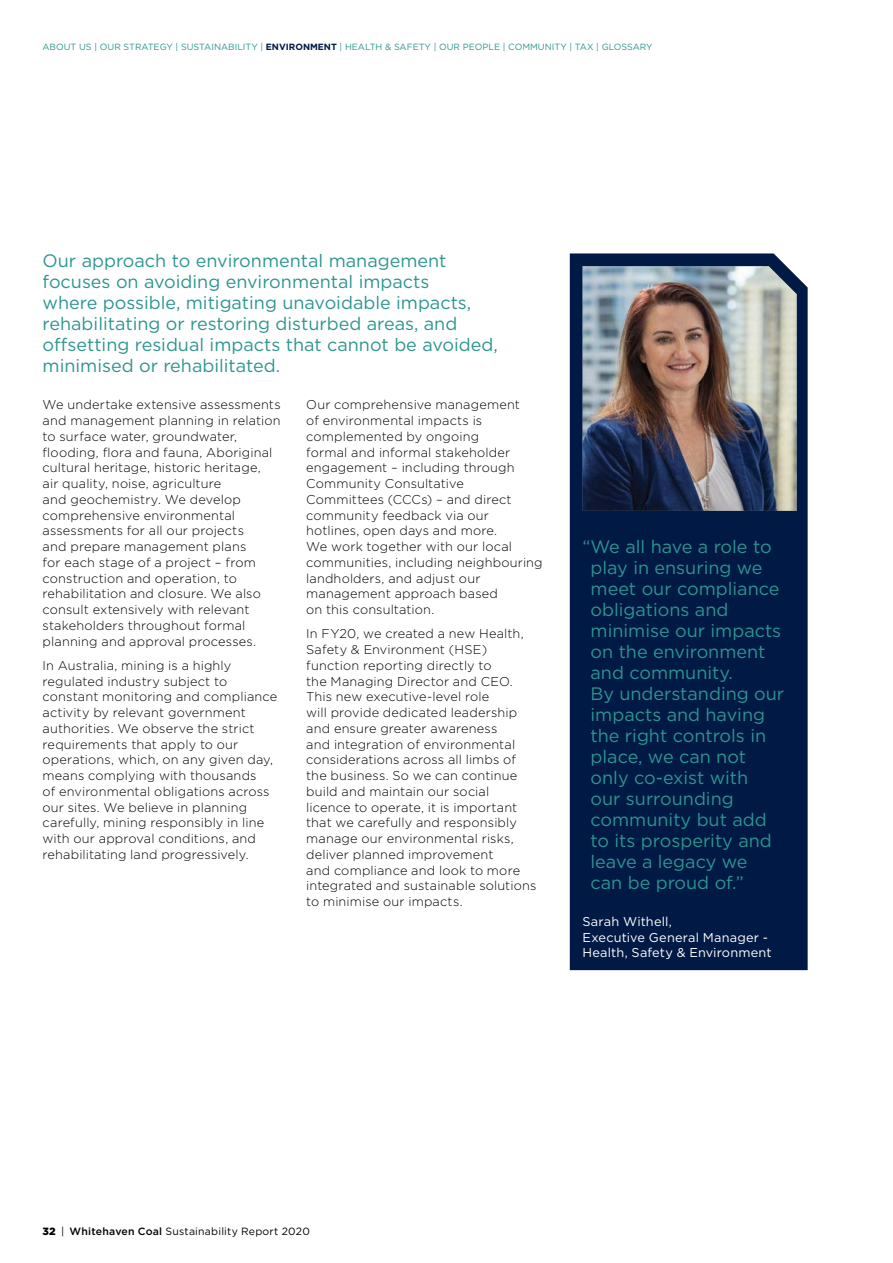
<style>
.page{position:relative;width:893px;height:1263px;background:#fff}
.page>*{position:absolute;margin:0;border:0;box-sizing:border-box;transform-origin:0 0}
.t1{font:18px/21px "Gotham";color:#2d9590}
.t2{font:300 12.75px/15.8px "Gotham";letter-spacing:.01em;color:#000}
.t3{font:12.75px/15.8px "Gotham";letter-spacing:.015em;color:#fff}
.t4{font:10.5px "Gotham";letter-spacing:.02em;color:#000}
.t5{font:9px "Gotham";color:#2d9590}
.s1{font-weight:700;color:#001a45}
.s2{font-weight:900}
.s3{font-weight:500}
</style>
<div class="page">
<div style="left:570px;top:253px;width:238px;height:717px;background:#001a45"></div>
<img style="left:582px;top:266px;width:215px;height:245px">
<p class="t5" style="left:43px;top:41px;width:612px">ABOUT US | OUR STRATEGY | SUSTAINABILITY | <span class="s1">ENVIRONMENT</span> | HEALTH &amp; SAFETY | OUR PEOPLE | COMMUNITY | TAX | GLOSSARY</p>
<p class="t1" style="left:43px;top:250px;width:457px">Our approach to environmental management focuses on avoiding environmental impacts<br>where possible, mitigating unavoidable impacts, rehabilitating or restoring disturbed areas, and offsetting residual impacts that cannot be avoided, minimised or rehabilitated.</p>
<p class="t2" style="left:43px;top:397px;width:240px">We undertake extensive assessments and management planning in relation to surface water, groundwater, flooding, flora and fauna, Aboriginal cultural heritage, historic heritage,<br>air quality, noise, agriculture<br>and geochemistry. We develop comprehensive environmental assessments for all our projects<br>and prepare management plans<br>for each stage of a project – from construction and operation, to rehabilitation and closure. We also consult extensively with relevant stakeholders throughout formal planning and approval processes.</p>
<p class="t2" style="left:43px;top:657px;width:236px">In Australia, mining is a highly regulated industry subject to constant monitoring and compliance activity by relevant government authorities. We observe the strict requirements that apply to our operations, which, on any given day, means complying with thousands<br>of environmental obligations across our sites. We believe in planning carefully, mining responsibly in line with our approval conditions, and rehabilitating land progressively.</p>
<p class="t2" style="left:306px;top:397px;width:238px">Our comprehensive management<br>of environmental impacts is complemented by ongoing<br>formal and informal stakeholder engagement – including through<br>Community Consultative<br>Committees (CCCs) – and direct community feedback via our hotlines, open days and more.<br>We work together with our local communities, including neighbouring landholders, and adjust our management approach based<br>on this consultation.</p>
<p class="t2" style="left:306px;top:626px;width:232px">In FY20, we created a new Health,<br>Safety &amp; Environment (HSE) function reporting directly to<br>the Managing Director and CEO.<br>This new executive-level role<br>will provide dedicated leadership and ensure greater awareness<br>and integration of environmental considerations across all limbs of the business. So we can continue build and maintain our social licence to operate, it is important that we carefully and responsibly manage our environmental risks, deliver planned improvement<br>and compliance and look to more integrated and sustainable solutions to minimise our impacts.</p>
<p class="t1" style="left:591px;top:536px;width:195px;text-indent:-8px">“We all have a role to play in ensuring we meet our compliance obligations and minimise our impacts on the environment and community.<br>By understanding our impacts and having the right controls in place, we can not only co-exist with<br>our surrounding community but add to its prosperity and leave a legacy we<br>can be proud of.”</p>
<p class="t3" style="left:582px;top:913px;width:191px">Sarah Withell,<br>Executive General Manager -<br>Health, Safety &amp; Environment</p>
<p class="t4" style="left:43px;top:1225px;width:269px"><span class="s2">32</span> | <span class="s3">Whitehaven Coal</span> Sustainability Report 2020</p>
</div>
